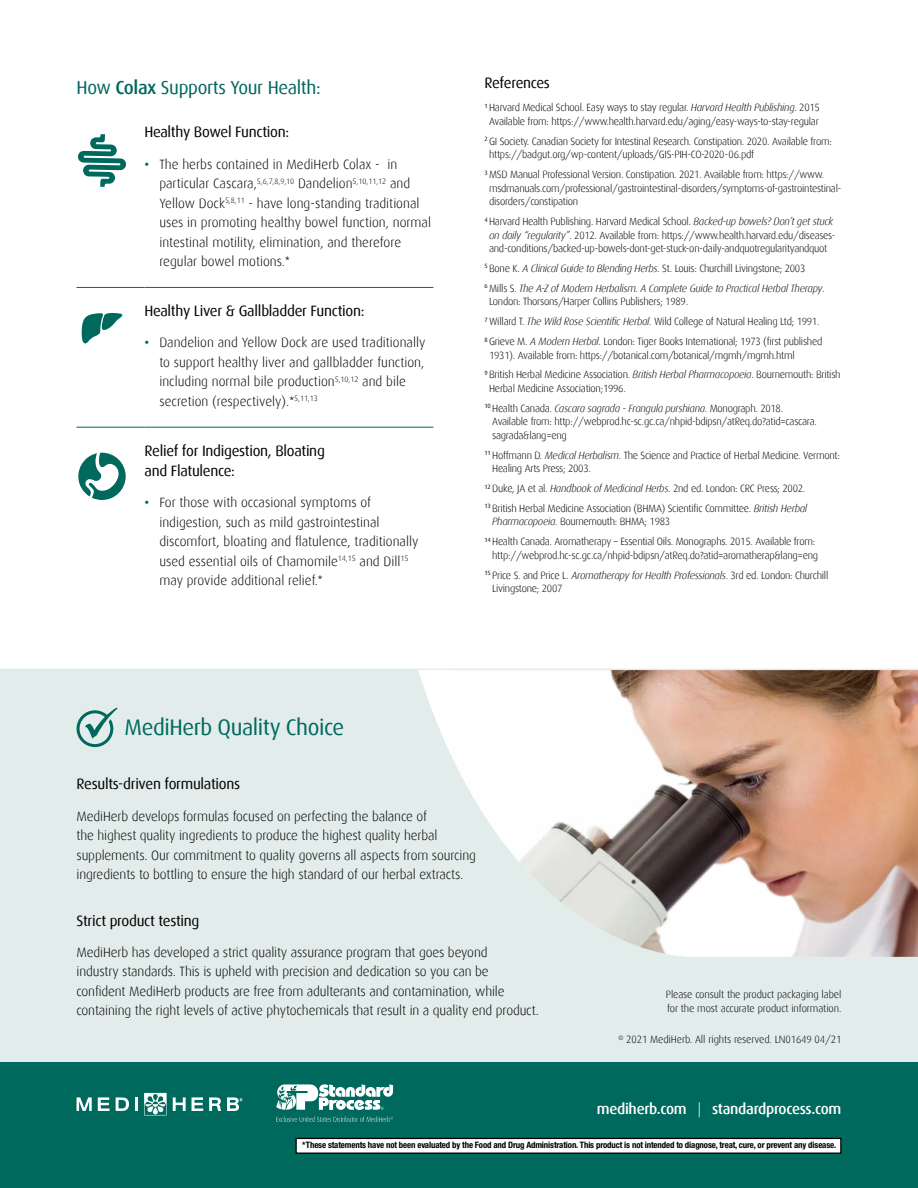
<style>
.page{position:relative;width:918px;height:1188px;background:#fff}
.page>*{position:absolute;margin:0;border:0;box-sizing:border-box;transform-origin:0 0}
.t1{font:22.5px "Dax";letter-spacing:-.02em;color:#00695e}
.t2{font:18.75px "Dax";letter-spacing:-.02em;color:#00695e}
.t3{font:15px/20.2px "Dax";letter-spacing:-.02em;color:#000}
.t4{font:500 15px "Dax";letter-spacing:-.02em;color:#fff}
.t5{font:300 13.5px/19.5px "Dax";letter-spacing:-.01em;color:#000}
.t6{font:300 10.5px/13.5px "Dax";letter-spacing:-.025em;color:#000}
.t7{font:italic 300 10.5px/20px "Dax";letter-spacing:-.025em;color:#000}
.t8{font:700 condensed 8.85px "Helvetica Neue LT Std";letter-spacing:-.015em;color:#000}
.s1{font-weight:500}
.s2{font-weight:500;color:#00695e}
.s3{font-family:"Helvetica Neue"}
.s4{font-style:italic}
.s5{font-style:normal}
.s6{font-weight:300}
</style>
<div class="page">
<div style="left:0;top:670px;width:918px;height:432px;background:#e2edeb"></div>
<svg style="left:418px;top:670px;width:35px;height:88px;fill:#fff"></svg>
<img style="left:453px;top:670px;width:465px;height:287px">
<div style="left:0;top:1062px;width:918px;height:126px;background:#00695e"></div>
<hr style="left:77px;top:287px;width:67px;height:1px;background:#00695e">
<hr style="left:144px;top:287px;width:289px;height:1px;background:#00695e">
<hr style="left:77px;top:427px;width:67px;height:1px;background:#00695e">
<hr style="left:144px;top:427px;width:289px;height:1px;background:#00695e">
<svg style="left:78px;top:134px;width:48px;height:53px"></svg>
<svg style="left:81px;top:312px;width:42px;height:32px"></svg>
<svg style="left:78px;top:453px;width:48px;height:47px"></svg>
<div style="left:77px;top:710px;width:36px;height:37px;border:3px solid #00695e;border-radius:50%"></div>
<svg style="left:85px;top:708px;width:33px;height:32px"></svg>
<svg style="left:227px;top:1097px;width:16px;height:14px"></svg>
<svg style="left:116px;top:1097px;width:13px;height:14px"></svg>
<svg style="left:209px;top:1097px;width:12px;height:14px"></svg>
<svg style="left:98px;top:1097px;width:12px;height:14px"></svg>
<svg style="left:192px;top:1097px;width:11px;height:14px"></svg>
<svg style="left:173px;top:1097px;width:13px;height:14px"></svg>
<hr style="left:135px;top:1097px;width:3px;height:14px;background:#fff">
<svg style="left:77px;top:1097px;width:15px;height:14px"></svg>
<svg style="left:144px;top:1093px;width:23px;height:22px"></svg>
<svg style="left:276px;top:1084px;width:117px;height:26px"></svg>
<svg style="left:276px;top:1116px;width:117px;height:6px"></svg>
<hr style="left:0;top:669px;width:918px;height:1px;background:#e2edeb">
<div style="left:296px;top:1138px;width:545px;height:15px;background:#fff"></div>
<div style="left:296px;top:1138px;width:545px;height:16px;border:1px solid #000"></div>
<h2 class="t2" style="left:77px;top:77px;width:246px">How <span class="s1">Colax</span> Supports Your Health:</h2>
<h3 class="t3" style="left:144px;top:122px;width:146px">Healthy Bowel Function:</h3>
<p class="t5" style="left:159px;top:154px;width:273px;text-indent:-15px"><span class="s2">•</span> The herbs contained in MediHerb Colax - in particular Cascara,<sup>5,6,7,8,9,10</sup> Dandelion<sup>5,10,11,12</sup> and Yellow Dock<sup>5,8,11</sup> - have long-standing traditional uses in promoting healthy bowel function, normal intestinal motility, elimination, and therefore regular bowel motions.<span class="s3">*</span></p>
<h3 class="t3" style="left:144px;top:301px;width:222px">Healthy Liver &amp; Gallbladder Function:</h3>
<p class="t5" style="left:159px;top:333px;width:268px;text-indent:-15px"><span class="s2">•</span> Dandelion and Yellow Dock are used traditionally to support healthy liver and gallbladder function, including normal bile production<sup>5,10,12</sup> and bile secretion (respectively).<span class="s3">*</span><sup>5,11,13</sup></p>
<h3 class="t3" style="left:144px;top:441px;width:182px">Relief for Indigestion, Bloating and Flatulence:</h3>
<p class="t5" style="left:159px;top:493px;width:261px;text-indent:-15px"><span class="s2">•</span> For those with occasional symptoms of indigestion, such as mild gastrointestinal discomfort, bloating and flatulence, traditionally used essential oils of Chamomile<sup>14,15</sup> and Dill<sup>15 </sup>may provide additional relief.<span class="s3">*</span></p>
<h3 class="t3" style="left:485px;top:73px;width:67px">References</h3>
<p class="t6" style="left:485px;top:101px;width:337px;text-align:center"><sup>1</sup> Harvard Medical School. Easy ways to stay regular. <span class="s4">Harvard Health Publishing</span>. 2015<br>Available from: https://www.health.harvard.edu/aging/easy-ways-to-stay-regular</p>
<p class="t6" style="left:489px;top:134px;width:344px;text-indent:-5px"><sup>2</sup> GI Society. Canadian Society for Intestinal Research. Constipation. 2020. Available from: https://badgut.org/wp-content/uploads/GIS-PIH-CO-2020-06.pdf</p>
<p class="t6" style="left:489px;top:168px;width:354px;text-indent:-5px"><sup>3</sup> MSD Manual Professional Version. Constipation. 2021. Available from: https://www. msdmanuals.com/professional/gastrointestinal-disorders/symptoms-of-gastrointestinal&shy;disorders/constipation</p>
<p class="t6" style="left:485px;top:215px;width:352px;text-align:center"><sup>4</sup> Harvard Health Publishing. Harvard Medical School. <span class="s4">Backed-up bowels? Don’t get stuck on daily “regularity”</span>. 2012. Available from: https://www.health.harvard.edu/diseases&shy;and-conditions/backed-up-bowels-dont-get-stuck-on-daily-andquotregularityandquot</p>
<p class="t7" style="left:485px;top:258px;width:342px"><sup>5</sup> <span class="s5">Bone K.</span> A Clinical Guide to Blending Herbs<span class="s5">. St. Louis: Churchill Livingstone; 2003<br></span><sup>6</sup> <span class="s5">Mills S.</span> The A-Z of Modern Herbalism. A Complete Guide to Practical Herbal Therapy<span class="s5">.</span></p>
<p class="t6" style="left:485px;top:292px;width:339px;line-height:20px;text-indent:5px">London: Thorsons/Harper Collins Publishers; 1989.<br><sup>7</sup> Willard T. <span class="s4">The Wild Rose Scientific Herbal</span>. Wild College of Natural Healing Ltd; 1991.<br><sup>8</sup> Grieve M. <span class="s4">A Modern Herbal</span>. London: Tiger Books International; 1973 (first published</p>
<p class="t6" style="left:485px;top:345px;width:358px;line-height:19.8px;text-indent:5px">1931). Available from: https://botanical.com/botanical/mgmh/mgmh.html<br><sup>9</sup> British Herbal Medicine Association. <span class="s4">British Herbal Pharmacopoeia</span>. Bournemouth: British</p>
<p class="t6" style="left:485px;top:378px;width:300px;line-height:19.8px;text-indent:5px">Herbal Medicine Association;1996.<br><sup>10</sup> Health Canada. <span class="s4">Cascara sagrada - Frangula purshiana</span>. Monograph. 2018.</p>
<p class="t6" style="left:492px;top:415px;width:326px">Available from: http://webprod.hc-sc.gc.ca/nhpid-bdipsn/atReq.do?atid=cascara. sagrada&amp;lang=eng</p>
<p class="t6" style="left:492px;top:448px;width:349px;text-indent:-8px"><sup>11</sup> Hoffmann D. <span class="s4">Medical Herbalism</span>. The Science and Practice of Herbal Medicine. Vermont:<br>Healing Arts Press; 2003.</p>
<p class="t6" style="left:485px;top:479px;width:324px;line-height:20px"><sup>12</sup> Duke, JA et al. <span class="s4">Handbook of Medicinal Herbs</span>. 2nd ed. London: CRC Press; 2002.<br><sup>13</sup> British Herbal Medicine Association (BHMA) Scientific Committee. <span class="s4">British Herbal</span></p>
<p class="t6" style="left:485px;top:512px;width:332px;line-height:19.8px;text-indent:8px"><span class="s4">Pharmacopoeia</span>. Bournemouth: BHMA; 1983<br><sup>14</sup> Health Canada. Aromatherapy – Essential Oils. Monographs. 2015. Available from:</p>
<p class="t6" style="left:485px;top:545px;width:345px;line-height:19.8px;text-align:center">http://webprod.hc-sc.gc.ca/nhpid-bdipsn/atReq.do?atid=aromatherap&amp;lang=eng<br><sup>15</sup> Price S. and Price L. <span class="s4">Aromatherapy for Health Professionals</span>. 3rd ed. London: Churchill</p>
<p class="t6" style="left:492px;top:582px;width:72px">Livingstone; 2007</p>
<h1 class="t1" style="left:125px;top:715px;width:221px">MediHerb Quality Choice</h1>
<h3 class="t3" style="left:77px;top:774px;width:165px">Results-driven formulations</h3>
<p class="t5" style="left:77px;top:806px;width:401px">MediHerb develops formulas focused on perfecting the balance of<br>the highest quality ingredients to produce the highest quality herbal supplements. Our commitment to quality governs all aspects from sourcing ingredients to bottling to ensure the high standard of our herbal extracts.</p>
<h3 class="t3" style="left:77px;top:910px;width:124px">Strict product testing</h3>
<p class="t5" style="left:77px;top:943px;width:464px">MediHerb has developed a strict quality assurance program that goes beyond<br>industry standards. This is upheld with precision and dedication so you can be confident MediHerb products are free from adulterants and contamination, while containing the right levels of active phytochemicals that result in a quality end product.</p>
<p class="t6" style="left:666px;top:988px;width:177px">Please consult the product packaging label for the most accurate product information.</p>
<p class="t6" style="left:618px;top:1033px;width:225px"><sup>©</sup> 2021 MediHerb. All rights reserved. LN01649 04/21</p>
<h3 class="t4" style="left:597px;top:1100px;width:246px">mediherb.com <span class="s6">|</span> standardprocess.com</h3>
<p class="t8" style="left:302px;top:1139px;width:536px">*These statements have not been evaluated by the Food and Drug Administration. This product is not intended to diagnose, treat, cure, or prevent any disease.</p>
</div>
